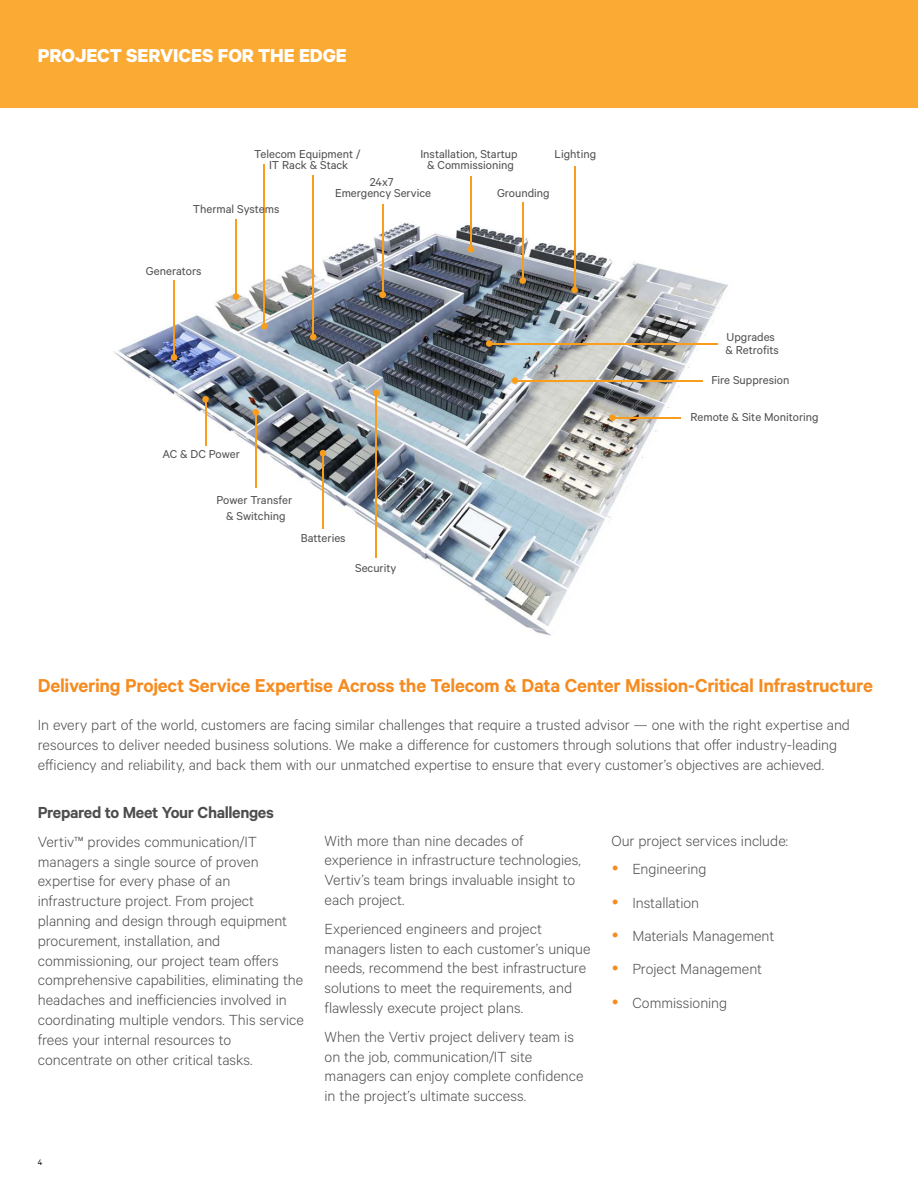
<style>
.page{position:relative;width:918px;height:1188px;background:#fff}
.page>*{position:absolute;margin:0;border:0;box-sizing:border-box;transform-origin:0 0}
.t1{font:600 21px "Calibre";letter-spacing:-.015em;color:#f68b1f}
.t2{font:700 21px "Calibre";color:#fff}
.t3{font:600 18px "Calibre";letter-spacing:-.02em;color:#4d4d4f}
.t4{font:300 16.5px/19.8px "Calibre";color:#4d4d4f}
.t5{font:12.9px/11.2px "Calibre";color:#4d4d4f;text-align:center}
.t6{font:9px "Calibre";color:#000}
</style>
<div class="page">
<div style="left:0;top:0;width:918px;height:108px;background:#fbaa34"></div>
<img style="left:114px;top:164px;width:614px;height:472px">
<hr style="left:264px;top:164px;width:1px;height:161px;background:#f99d1c">
<div style="left:261px;top:323px;width:7px;height:7px;background:#f99d1c;border-radius:50%"></div>
<hr style="left:382px;top:204px;width:1px;height:89px;background:#f99d1c">
<div style="left:379px;top:292px;width:7px;height:6px;background:#f99d1c;border-radius:50%"></div>
<hr style="left:470px;top:176px;width:2px;height:73px;background:#f99d1c">
<div style="left:468px;top:246px;width:6px;height:7px;background:#f99d1c;border-radius:50%"></div>
<hr style="left:613px;top:417px;width:68px;height:2px;background:#f99d1c">
<div style="left:609px;top:414px;width:7px;height:7px;background:#f99d1c;border-radius:50%"></div>
<hr style="left:322px;top:453px;width:2px;height:76px;background:#f99d1c">
<svg style="left:320px;top:450px;width:6px;height:6px"></svg>
<hr style="left:255px;top:412px;width:2px;height:76px;background:#f99d1c">
<div style="left:253px;top:409px;width:6px;height:7px;background:#f99d1c;border-radius:50%"></div>
<hr style="left:205px;top:399px;width:1px;height:46px;background:#f99d1c">
<div style="left:202px;top:396px;width:7px;height:7px;background:#f99d1c;border-radius:50%"></div>
<hr style="left:173px;top:280px;width:2px;height:76px;background:#f99d1c">
<div style="left:171px;top:354px;width:6px;height:7px;background:#f99d1c;border-radius:50%"></div>
<hr style="left:235px;top:219px;width:2px;height:76px;background:#f99d1c">
<div style="left:233px;top:293px;width:6px;height:7px;background:#f99d1c;border-radius:50%"></div>
<hr style="left:489px;top:343px;width:228px;height:1px;background:#f99d1c">
<div style="left:486px;top:340px;width:6px;height:7px;background:#f99d1c;border-radius:50%"></div>
<hr style="left:312px;top:175px;width:2px;height:160px;background:#f99d1c">
<div style="left:310px;top:334px;width:7px;height:6px;background:#f99d1c;border-radius:50%"></div>
<hr style="left:522px;top:203px;width:2px;height:76px;background:#f99d1c">
<div style="left:519px;top:277px;width:7px;height:7px;background:#f99d1c;border-radius:50%"></div>
<hr style="left:574px;top:167px;width:1px;height:121px;background:#f99d1c">
<div style="left:571px;top:287px;width:7px;height:6px;background:#f99d1c;border-radius:50%"></div>
<hr style="left:514px;top:380px;width:189px;height:1px;background:#f99d1c">
<div style="left:512px;top:377px;width:6px;height:7px;background:#f99d1c;border-radius:50%"></div>
<hr style="left:375px;top:393px;width:2px;height:165px;background:#f99d1c">
<div style="left:373px;top:390px;width:7px;height:6px;background:#f99d1c;border-radius:50%"></div>
<p class="t2" style="left:38px;top:43px;width:311px">PROJECT SERVICES FOR THE EDGE</p>
<p class="t5" style="left:254px;top:148px;width:108px">Telecom Equipment /<br>IT Rack &amp; Stack</p>
<p class="t5" style="left:420px;top:148px;width:99px">Installation, Startup &amp; Commissioning</p>
<p class="t5" style="left:555px;top:148px;width:43px">Lighting</p>
<p class="t5" style="left:193px;top:203px;width:88px">Thermal Systems</p>
<p class="t5" style="left:146px;top:265px;width:57px">Generators</p>
<p class="t5" style="left:335px;top:176px;width:97px">24x7<br>Emergency Service</p>
<p class="t5" style="left:497px;top:187px;width:54px">Grounding</p>
<p class="t5" style="left:162px;top:448px;width:79px">AC &amp; DC Power</p>
<p class="t5" style="left:217px;top:492px;width:77px;line-height:16px">Power Transfer &amp; Switching</p>
<p class="t5" style="left:301px;top:532px;width:46px">Batteries</p>
<p class="t5" style="left:355px;top:562px;width:43px">Security</p>
<p class="t5" style="left:725px;top:330px;width:55px;line-height:12.9px;text-align:left">Upgrades &amp; Retrofits</p>
<p class="t5" style="left:711px;top:374px;width:80px">Fire Suppresion</p>
<p class="t5" style="left:690px;top:411px;width:130px">Remote &amp; Site Monitoring</p>
<p class="t1" style="left:38px;top:673px;width:837px">Delivering Project Service Expertise Across the Telecom &amp; Data Center Mission-Critical Infrastructure</p>
<p class="t4" style="left:38px;top:714px;width:814px">In every part of the world, customers are facing similar challenges that require a trusted advisor — one with the right expertise and resources to deliver needed business solutions. We make a difference for customers through solutions that offer industry-leading efficiency and reliability, and back them with our unmatched expertise to ensure that every customer’s objectives are achieved.</p>
<p class="t3" style="left:38px;top:802px;width:238px">Prepared to Meet Your Challenges</p>
<p class="t4" style="left:38px;top:831px;width:268px">Vertiv™ provides communication/IT managers a single source of proven expertise for every phase of an infrastructure project. From project planning and design through equipment procurement, installation, and commissioning, our project team offers comprehensive capabilities, eliminating the headaches and inefficiencies involved in coordinating multiple vendors. This service frees your internal resources to concentrate on other critical tasks.</p>
<p class="t4" style="left:325px;top:830px;width:258px">With more than nine decades of experience in infrastructure technologies, Vertiv’s team brings invaluable insight to each project.</p>
<p class="t4" style="left:632px;top:825px;width:157px;line-height:28.8px;text-indent:-21px">Our project services include:<br>Engineering</p>
<p class="t4" style="left:632px;top:885px;width:143px;line-height:33.3px">Installation<br>Materials Management<br>Project Management<br>Commissioning</p>
<p class="t4" style="left:325px;top:918px;width:268px">Experienced engineers and project managers listen to each customer’s unique needs, recommend the best infrastructure solutions to meet the requirements, and flawlessly execute project plans.</p>
<p class="t4" style="left:325px;top:1026px;width:261px">When the Vertiv project delivery team is on the job, communication/IT site managers can enjoy complete confidence in the project’s ultimate success.</p>
<p class="t6" style="left:38px;top:1157px;width:6px">4</p>
</div>
